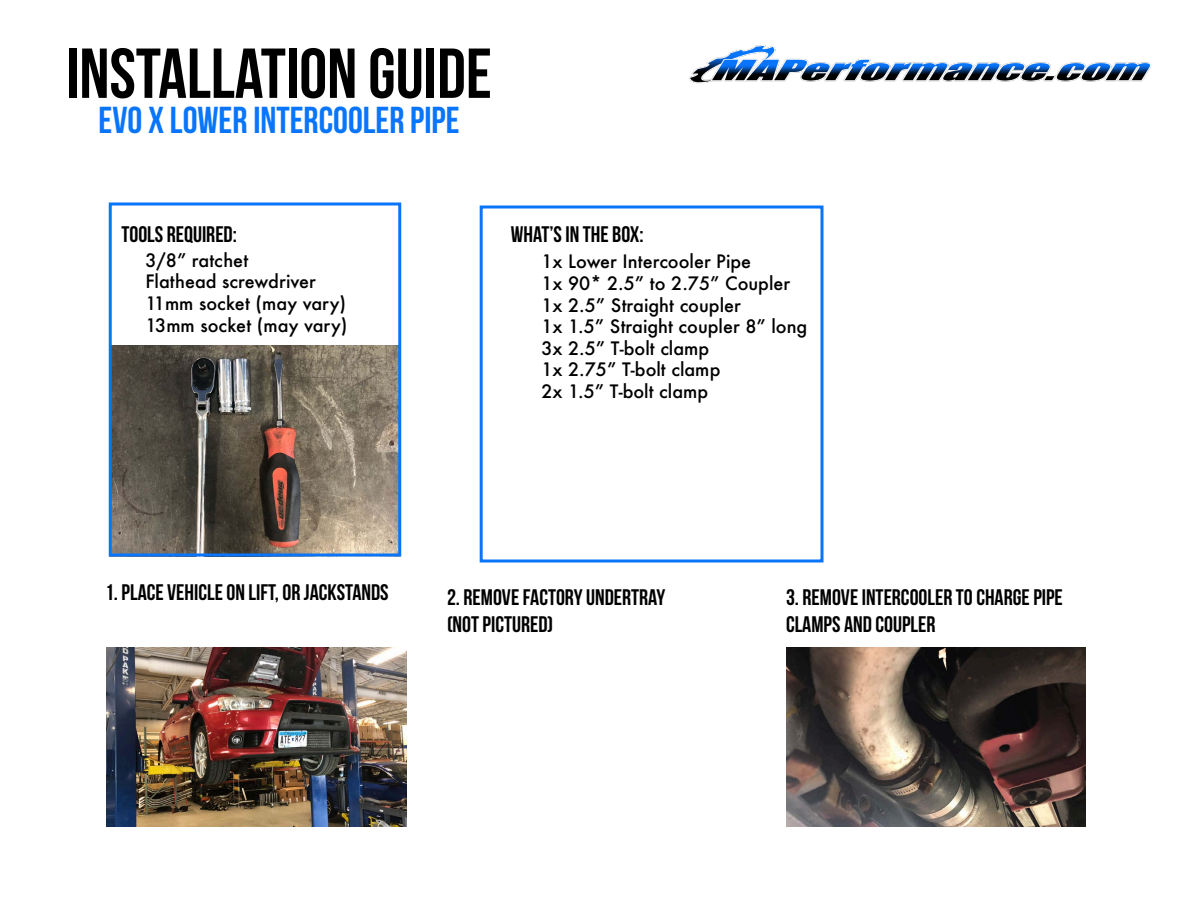
<style>
.page{position:relative;width:1200px;height:900px;background:#fff}
.page>*{position:absolute;margin:0;border:0;box-sizing:border-box;transform-origin:0 0}
.t1{font:70.5px "Bebas Neue";color:#000}
.t2{font:37.5px "Bebas Neue";color:#0875fb}
.t3{font:22.5px "Bebas Neue";color:#000}
.t4{font:500 18px "Futura";color:#000}
</style>
<div class="page">
<img style="left:689px;top:45px;width:463px;height:39px">
<img style="left:113px;top:345px;width:284px;height:207px">
<img style="left:106px;top:648px;width:300px;height:178px">
<img style="left:786px;top:648px;width:300px;height:178px">
<div style="left:109px;top:202px;width:292px;height:354px;border:3px solid #0875fb"></div>
<div style="left:480px;top:206px;width:344px;height:356px;border:3px solid #0875fb"></div>
<p class="t1" style="left:66px;top:35px;width:427px">INSTALLATION GUIDE</p>
<p class="t2" style="left:99px;top:100px;width:362px">EVO X LOWER INTERCOOLER PIPE</p>
<p class="t3" style="left:122px;top:222px;width:117px">TOOLS REQUIRED:</p>
<p class="t4" style="left:146px;top:248px;width:104px">3/8” ratchet</p>
<p class="t4" style="left:146px;top:269px;width:172px">Flathead screwdriver</p>
<p class="t4" style="left:146px;top:291px;width:202px">11mm socket (may vary)</p>
<p class="t4" style="left:146px;top:313px;width:203px">13mm socket (may vary)</p>
<p class="t3" style="left:511px;top:222px;width:134px">WHAT’S IN THE BOX:</p>
<p class="t4" style="left:542px;top:249px;width:211px">1x Lower Intercooler Pipe</p>
<p class="t4" style="left:542px;top:271px;width:250px">1x 90* 2.5” to 2.75” Coupler</p>
<p class="t4" style="left:542px;top:293px;width:201px">1x 2.5” Straight coupler</p>
<p class="t4" style="left:542px;top:314px;width:267px">1x 1.5” Straight coupler 8” long</p>
<p class="t4" style="left:542px;top:336px;width:169px">3x 2.5” T-bolt clamp</p>
<p class="t4" style="left:542px;top:357px;width:181px">1x 2.75” T-bolt clamp</p>
<p class="t4" style="left:542px;top:379px;width:168px">2x 1.5” T-bolt clamp</p>
<p class="t3" style="left:105px;top:580px;width:285px">1. PLACE VEHICLE ON LIFT, OR JACKSTANDS</p>
<p class="t3" style="left:447px;top:585px;width:220px">2. REMOVE FACTORY UNDERTRAY</p>
<p class="t3" style="left:447px;top:612px;width:108px">(NOT PICTURED)</p>
<p class="t3" style="left:786px;top:585px;width:278px">3. REMOVE INTERCOOLER TO CHARGE PIPE</p>
<p class="t3" style="left:786px;top:612px;width:151px">CLAMPS AND COUPLER</p>
</div>
